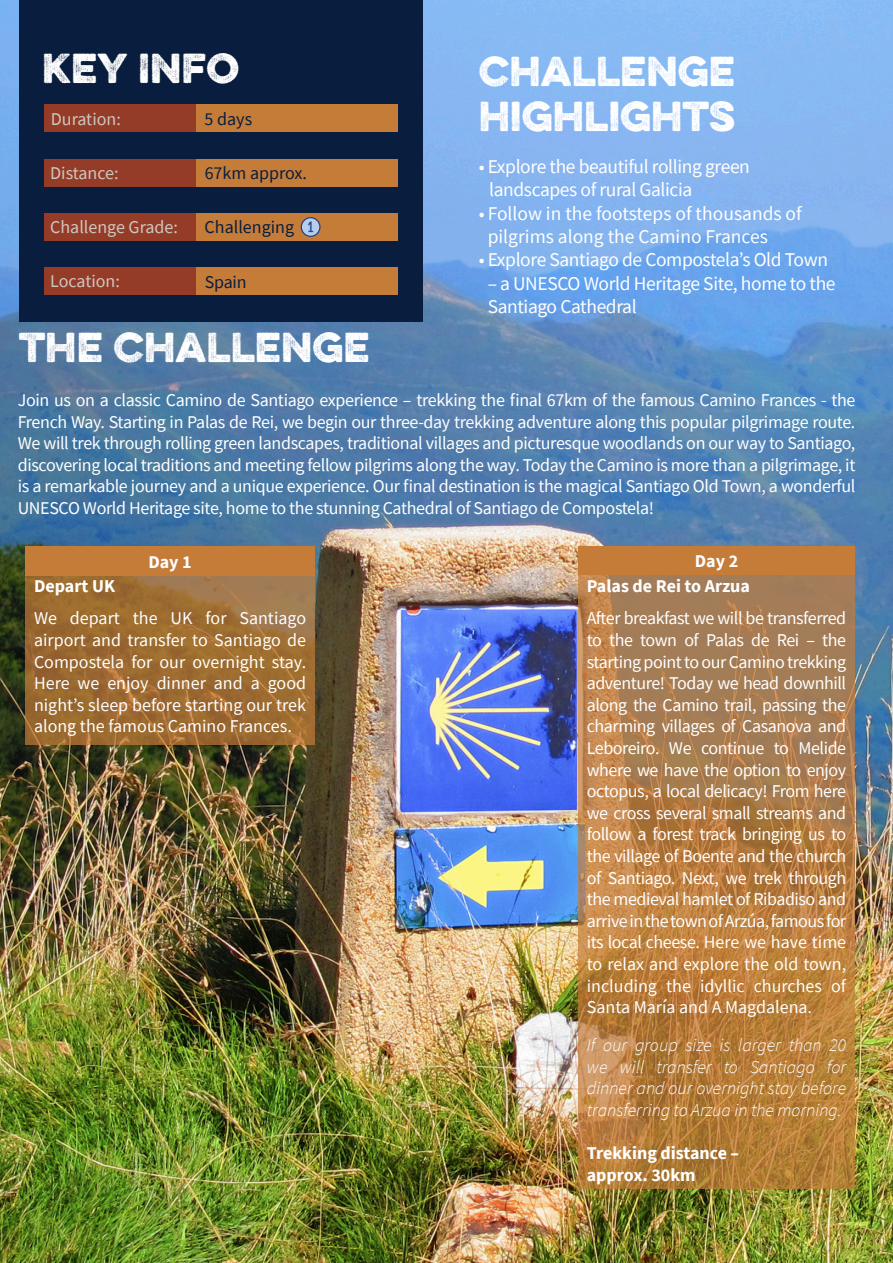
<style>
.page{position:relative;width:893px;height:1263px;background:#fff}
.page>*{position:absolute;margin:0;border:0;box-sizing:border-box;transform-origin:0 0}
.t1{font:37.5px "Eveleth";color:#fff}
.t2{font:19.5px/23.4px "Source Sans Pro";letter-spacing:-.02em;color:#fff}
.t3{font:19.5px/23.4px "Source Sans Pro";color:#fff}
.t4{font:18px/21.6px "Source Sans Pro";color:#fff;text-align:justify}
.t5{font:italic 300 18px/21.6px "Source Sans Pro";color:#fff;text-align:justify}
.t6{font:700 18px "Source Sans Pro";color:#fff}
.t7{font:18px "Source Sans Pro";color:#cdc8c1}
.t8{font:18px "Source Sans Pro";color:#091d3e}
.t9{font:15px "Cheap Pine Sans";color:#334190}
</style>
<div class="page">
<img style="left:0;top:0;width:893px;height:1263px">
<svg style="left:578px;top:575px;width:277px;height:614px;background:#b37e46"></svg>
<div style="left:578px;top:546px;width:277px;height:29px;background:#c57c39"></div>
<div style="left:19px;top:0;width:404px;height:321px;background:#091d3e"></div>
<div style="left:196px;top:105px;width:202px;height:27px;background:#c57c39"></div>
<div style="left:44px;top:105px;width:152px;height:27px;background:#953c28"></div>
<div style="left:196px;top:159px;width:202px;height:27px;background:#c57c39"></div>
<div style="left:44px;top:159px;width:152px;height:27px;background:#953c28"></div>
<div style="left:196px;top:213px;width:202px;height:27px;background:#c57c39"></div>
<div style="left:44px;top:213px;width:152px;height:27px;background:#953c28"></div>
<div style="left:196px;top:267px;width:202px;height:27px;background:#c57c39"></div>
<div style="left:44px;top:267px;width:152px;height:27px;background:#953c28"></div>
<div style="left:301px;top:218px;width:19px;height:18px;background:#b2cfeb;border-radius:50%"></div>
<div style="left:301px;top:217px;width:19px;height:20px;border:1px solid #263883;border-radius:50%"></div>
<svg style="left:26px;top:576px;width:289px;height:169px;background:#9d6d35"></svg>
<div style="left:26px;top:546px;width:289px;height:30px;background:#c57c39"></div>
<h1 class="t1" style="left:42px;top:40px;width:199px">KEY INFO</h1>
<p class="t7" style="left:51px;top:108px;width:72px">Duration:</p>
<p class="t7" style="left:50px;top:162px;width:70px">Distance:</p>
<p class="t7" style="left:50px;top:216px;width:129px">Challenge Grade:</p>
<p class="t7" style="left:50px;top:270px;width:71px">Location:</p>
<p class="t8" style="left:205px;top:108px;width:49px">5 days</p>
<p class="t8" style="left:205px;top:162px;width:104px">67km approx.</p>
<p class="t8" style="left:205px;top:215px;width:91px">Challenging</p>
<p class="t8" style="left:205px;top:270px;width:43px">Spain</p>
<p class="t9" style="left:308px;top:218px;width:7px">1</p>
<p class="t1" style="left:479px;top:42px;width:258px">CHALLENGE</p>
<p class="t1" style="left:479px;top:87px;width:258px">HIGHLIGHTS</p>
<p class="t2" style="left:479px;top:154px;width:273px">• Explore the beautiful rolling green</p>
<p class="t2" style="left:489px;top:178px;width:205px">landscapes of rural Galicia</p>
<p class="t3" style="left:488px;top:201px;width:316px;text-indent:-9px">• Follow in the footsteps of thousands of pilgrims along the Camino Frances</p>
<p class="t2" style="left:479px;top:248px;width:351px">• Explore Santiago de Compostela’s Old Town</p>
<p class="t2" style="left:488px;top:271px;width:349px">– a UNESCO World Heritage Site, home to the<br>Santiago Cathedral</p>
<p class="t1" style="left:19px;top:318px;width:352px">THE CHALLENGE</p>
<p class="t4" style="left:18px;top:389px;width:839px">Join us on a classic Camino de Santiago experience – trekking the final 67km of the famous Camino Frances - the French Way. Starting in Palas de Rei, we begin our three-day trekking adventure along this popular pilgrimage route.<br>We will trek through rolling green landscapes, traditional villages and picturesque woodlands on our way to Santiago, discovering local traditions and meeting fellow pilgrims along the way. Today the Camino is more than a pilgrimage, it is a remarkable journey and a unique experience. Our final destination is the magical Santiago Old Town, a wonderful UNESCO World Heritage site, home to the stunning Cathedral of Santiago de Compostela!</p>
<p class="t6" style="left:148px;top:550px;width:45px">Day 1</p>
<p class="t6" style="left:34px;top:574px;width:83px">Depart UK</p>
<p class="t4" style="left:34px;top:607px;width:274px">We depart the UK for Santiago airport and transfer to Santiago de Compostela for our overnight stay.<br>Here we enjoy dinner and a good night’s sleep before starting our trek along the famous Camino Frances.</p>
<p class="t6" style="left:695px;top:549px;width:45px">Day 2</p>
<p class="t6" style="left:587px;top:574px;width:165px">Palas de Rei to Arzua</p>
<p class="t4" style="left:587px;top:607px;width:261px">After breakfast we will be transferred to the town of Palas de Rei – the starting point to our Camino trekking adventure! Today we head downhill along the Camino trail, passing the charming villages of Casanova and Leboreiro. We continue to Melide where we have the option to enjoy octopus, a local delicacy! From here we cross several small streams and follow a forest track bringing us to the village of Boente and the church of Santiago. Next, we trek through the medieval hamlet of Ribadiso and arrive in the town of Arzúa, famous for its local cheese. Here we have time to relax and explore the old town, including the idyllic churches of Santa María and A Magdalena.</p>
<p class="t5" style="left:587px;top:1034px;width:261px">If our group size is larger than 20 we will transfer to Santiago for dinner and our overnight stay before transferring to Arzua in the morning.</p>
<p class="t6" style="left:587px;top:1141px;width:154px">Trekking distance –</p>
<p class="t6" style="left:587px;top:1162px;width:110px">approx. 30km</p>
</div>
